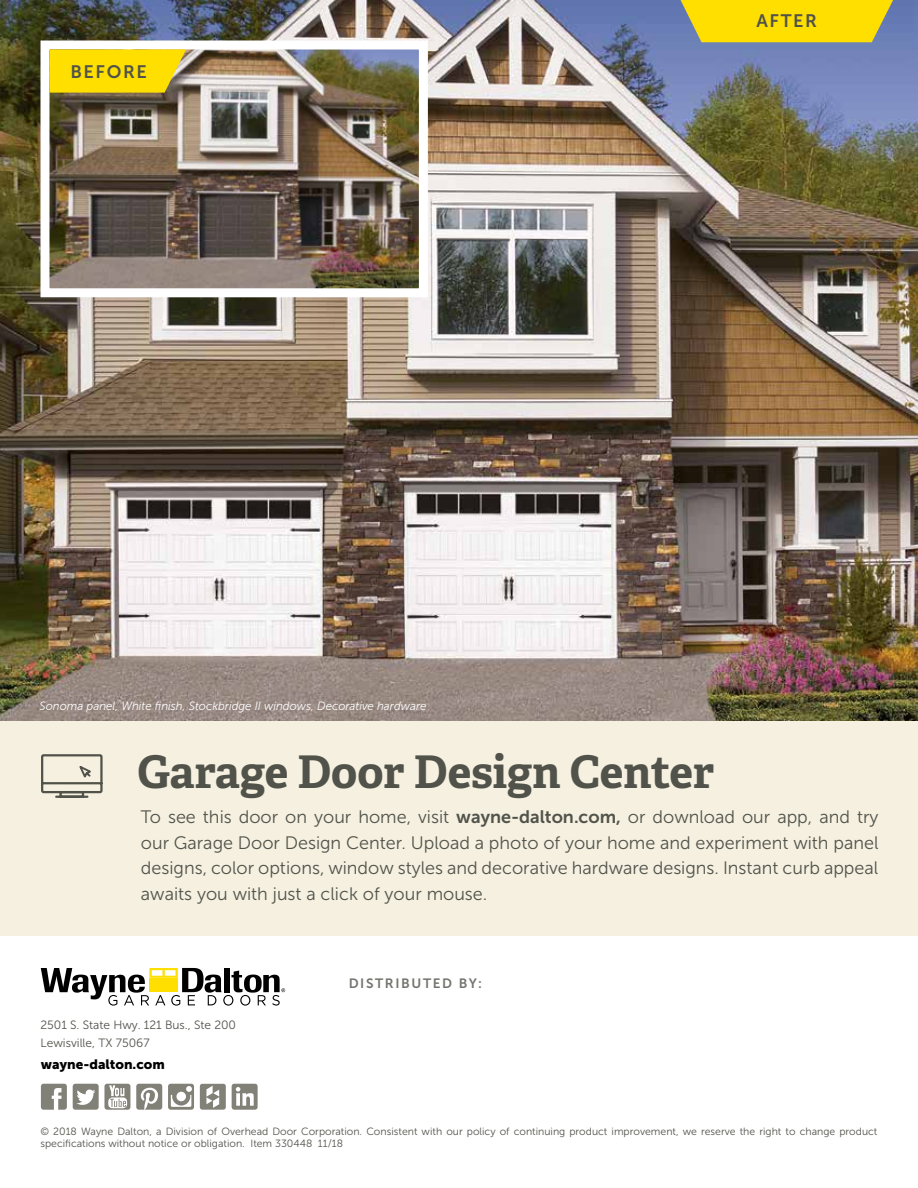
<style>
.page{position:relative;width:918px;height:1188px;background:#fff}
.page>*{position:absolute;margin:0;border:0;box-sizing:border-box;transform-origin:0 0}
.t1{font:700 45px "Adelle PE";letter-spacing:-.005em;color:#51534a}
.t2{font:18px/25.5px "Museo Sans 300";color:#51534a;text-align:justify}
.t3{font:18px "Museo Sans 700";letter-spacing:.09em;color:#51534a}
.t4{font:13.5px "Museo Sans 900";color:#000}
.t5{font:13.5px "Museo Sans 700";letter-spacing:.12em;color:#74756e}
.t6{font:italic 12px "Museo Sans 300";color:#fff;scale:.96 1}
.t7{font:12px/18px "Museo Sans 300";color:#51534a}
.t8{font:10.5px/12px "Museo Sans 300";color:#51534a}
.s1{font-family:"Museo Sans 700"}
</style>
<div class="page">
<img style="left:0;top:0;width:918px;height:721px">
<svg style="left:681px;top:0;width:212px;height:42px;background:#f0d511"></svg>
<img style="left:50px;top:50px;width:368px;height:237px">
<div style="left:40px;top:40px;width:388px;height:257px;border:9px solid #fff"></div>
<svg style="left:50px;top:49px;width:136px;height:44px;background:#f4d60b"></svg>
<svg style="left:41px;top:968px;width:244px;height:38px"></svg>
<svg style="left:41px;top:1084px;width:26px;height:26px"></svg>
<svg style="left:232px;top:1084px;width:26px;height:26px"></svg>
<svg style="left:73px;top:1084px;width:57px;height:26px"></svg>
<svg style="left:200px;top:1084px;width:26px;height:26px"></svg>
<svg style="left:136px;top:1084px;width:26px;height:26px"></svg>
<svg style="left:168px;top:1084px;width:26px;height:26px"></svg>
<div style="left:0;top:721px;width:918px;height:215px;background:#f5f0e0"></div>
<svg style="left:41px;top:754px;width:62px;height:44px"></svg>
<p class="t3" style="left:70px;top:62px;width:78px">BEFORE</p>
<p class="t6" style="left:39px;top:700px;width:405px">Sonoma panel, White finish, Stockbridge II windows, Decorative hardware</p>
<p class="t3" style="left:756px;top:10px;width:62px">AFTER</p>
<h1 class="t1" style="left:137px;top:739px;width:578px">Garage Door Design Center</h1>
<p class="t2" style="left:141px;top:805px;width:739px">To see this door on your home, visit <span class="s1">wayne-dalton.com,</span> or download our app, and try our Garage Door Design Center. Upload a photo of your home and experiment with panel designs, color options, window styles and decorative hardware designs. Instant curb appeal awaits you with just a click of your mouse.</p>
<p class="t7" style="left:40px;top:1016px;width:197px">2501 S. State Hwy. 121 Bus., Ste 200<br>Lewisville, TX 75067</p>
<p class="t4" style="left:41px;top:1057px;width:125px">wayne-dalton.com</p>
<p class="t5" style="left:349px;top:976px;width:135px">DISTRIBUTED BY:</p>
<p class="t8" style="left:40px;top:1126px;width:839px">© 2018 Wayne Dalton, a Division of Overhead Door Corporation. Consistent with our policy of continuing product improvement, we reserve the right to change product specifications without notice or obligation. Item 330448 11/18</p>
</div>
